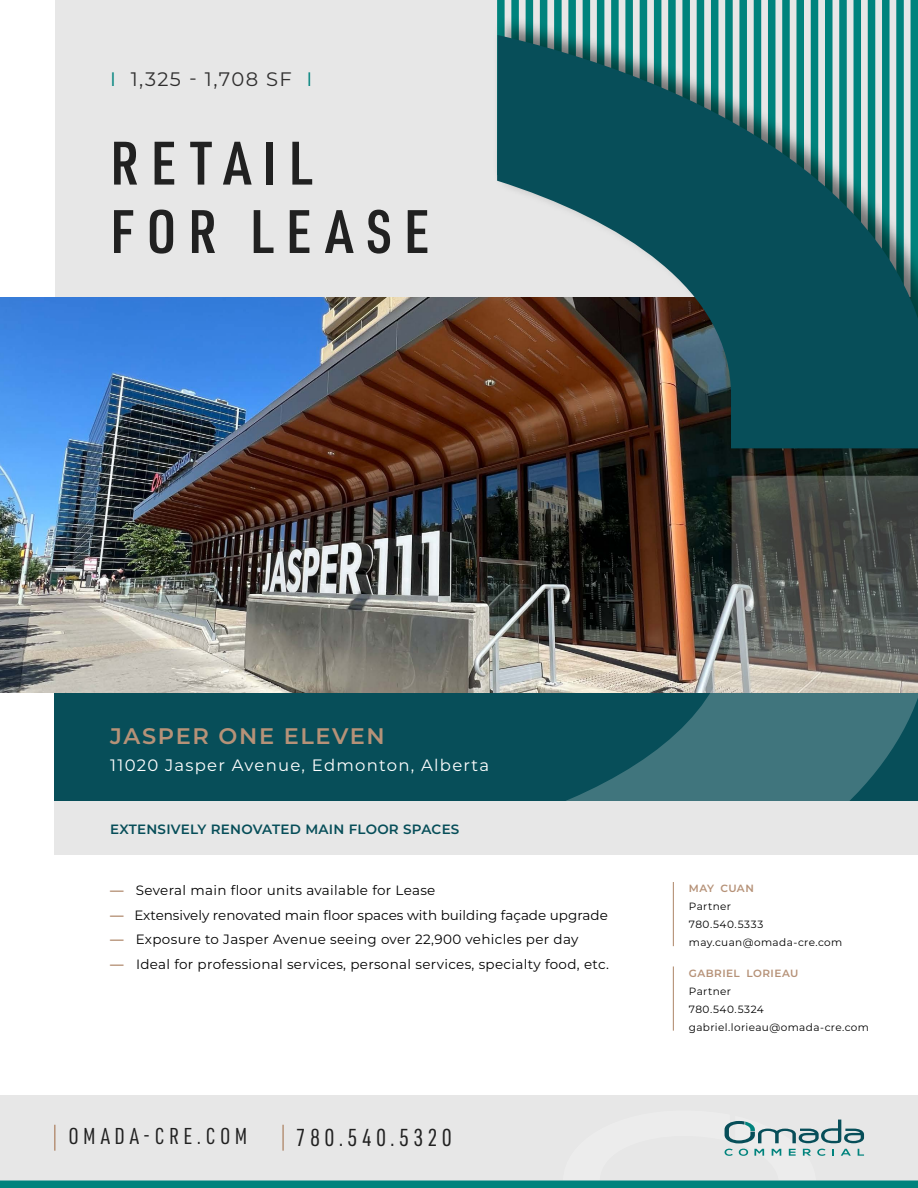
<style>
.page{position:relative;width:918px;height:1188px;background:#fff}
.page>*{position:absolute;margin:0;border:0;box-sizing:border-box;transform-origin:0 0}
.t1{font:600 60px/68.4px "URWDIN Cond";letter-spacing:.2em;color:#212121}
.t2{font:24px "URWDIN Cond";letter-spacing:.175em;color:#212121}
.t3{font:600 22.5px "Montserrat";letter-spacing:.075em;color:#b69278}
.t4{font:22.5px "URWDIN Cond";letter-spacing:.2em;color:#212121}
.t5{font:19.5px "Montserrat";letter-spacing:.075em;color:#302f2f}
.t6{font:16.5px "Montserrat";letter-spacing:.075em;color:#fff}
.t7{font:13.5px "Montserrat";letter-spacing:.025em;color:#000}
.t8{font:13.5px "Montserrat";color:#000}
.t9{font:600 13.5px "Montserrat";letter-spacing:.02em;color:#074e59}
.t10{font:10.5px/18px "Montserrat";letter-spacing:.035em;color:#000}
.t11{font:600 10.5px "Montserrat";letter-spacing:.04em;color:#b69278}
.s1{color:#00837d}
.s2{font-weight:700;color:#b69278}
</style>
<div class="page">
<div style="left:697px;top:0;width:7px;height:175px;background:#00837d"></div>
<div style="left:611px;top:0;width:8px;height:175px;background:#00837d"></div>
<div style="left:526px;top:0;width:7px;height:175px;background:#00837d"></div>
<div style="left:554px;top:0;width:8px;height:175px;background:#00837d"></div>
<div style="left:640px;top:0;width:7px;height:175px;background:#00837d"></div>
<div style="left:682px;top:0;width:8px;height:175px;background:#00837d"></div>
<div style="left:597px;top:0;width:7px;height:175px;background:#00837d"></div>
<div style="left:511px;top:0;width:8px;height:175px;background:#00837d"></div>
<div style="left:540px;top:0;width:7px;height:175px;background:#00837d"></div>
<div style="left:711px;top:0;width:7px;height:175px;background:#00837d"></div>
<div style="left:625px;top:0;width:8px;height:175px;background:#00837d"></div>
<div style="left:568px;top:0;width:8px;height:175px;background:#00837d"></div>
<div style="left:654px;top:0;width:7px;height:175px;background:#00837d"></div>
<div style="left:583px;top:0;width:7px;height:175px;background:#00837d"></div>
<div style="left:497px;top:0;width:8px;height:175px;background:#00837d"></div>
<div style="left:668px;top:0;width:8px;height:175px;background:#00837d"></div>
<img style="left:0;top:6px;width:918px;height:795px">
<div style="left:492px;top:15px;width:426px;height:446px;background:#000;opacity:.5"></div>
<svg style="left:497px;top:35px;width:421px;height:413px;fill:#074e59"></svg>
<div style="left:54px;top:801px;width:864px;height:54px;background:#e7e7e7"></div>
<div style="left:0;top:0;width:54px;height:297px;background:#fff"></div>
<div style="left:0;top:1095px;width:918px;height:85px;background:#e7e7e7"></div>
<div style="left:0;top:1180px;width:918px;height:8px;background:#00837d"></div>
<hr style="left:54px;top:1125px;width:2px;height:26px;background:#b69278">
<hr style="left:282px;top:1125px;width:2px;height:26px;background:#b69278">
<svg style="left:563px;top:1119px;width:301px;height:62px"></svg>
<hr style="left:673px;top:882px;width:1px;height:64px;background:#b69278">
<hr style="left:673px;top:966px;width:1px;height:65px;background:#b69278">
<h3 class="t5" style="left:110px;top:66px;width:204px"><span class="s1">I</span> 1,325 - 1,708 SF <span class="s1">I</span></h3>
<h1 class="t1" style="left:110px;top:127px;width:320px">RETAIL<br>FOR LEASE</h1>
<h3 class="t3" style="left:110px;top:720px;width:276px">JASPER ONE ELEVEN</h3>
<p class="t6" style="left:110px;top:754px;width:381px">11020 Jasper Avenue, Edmonton, Alberta</p>
<p class="t9" style="left:110px;top:820px;width:351px">EXTENSIVELY RENOVATED MAIN FLOOR SPACES</p>
<p class="t7" style="left:110px;top:881px;width:327px"><span class="s2">—</span> Several main floor units available for Lease</p>
<p class="t8" style="left:110px;top:906px;width:499px"><span class="s2">—</span> Extensively renovated main floor spaces with building façade upgrade</p>
<p class="t7" style="left:110px;top:930px;width:470px"><span class="s2">—</span> Exposure to Jasper Avenue seeing over 22,900 vehicles per day</p>
<p class="t7" style="left:110px;top:955px;width:500px"><span class="s2">—</span> Ideal for professional services, personal services, specialty food, etc.</p>
<h3 class="t4" style="left:68px;top:1122px;width:181px">OMADA-CRE.COM</h3>
<h2 class="t2" style="left:296px;top:1122px;width:158px">780.540.5320</h2>
<p class="t11" style="left:689px;top:881px;width:66px">MAY CUAN</p>
<p class="t10" style="left:689px;top:897px;width:155px">Partner<br>780.540.5333 may.cuan@omada-cre.com</p>
<p class="t11" style="left:689px;top:965px;width:111px">GABRIEL LORIEAU</p>
<p class="t10" style="left:689px;top:982px;width:182px">Partner<br>780.540.5324 gabriel.lorieau@omada-cre.com</p>
</div>
